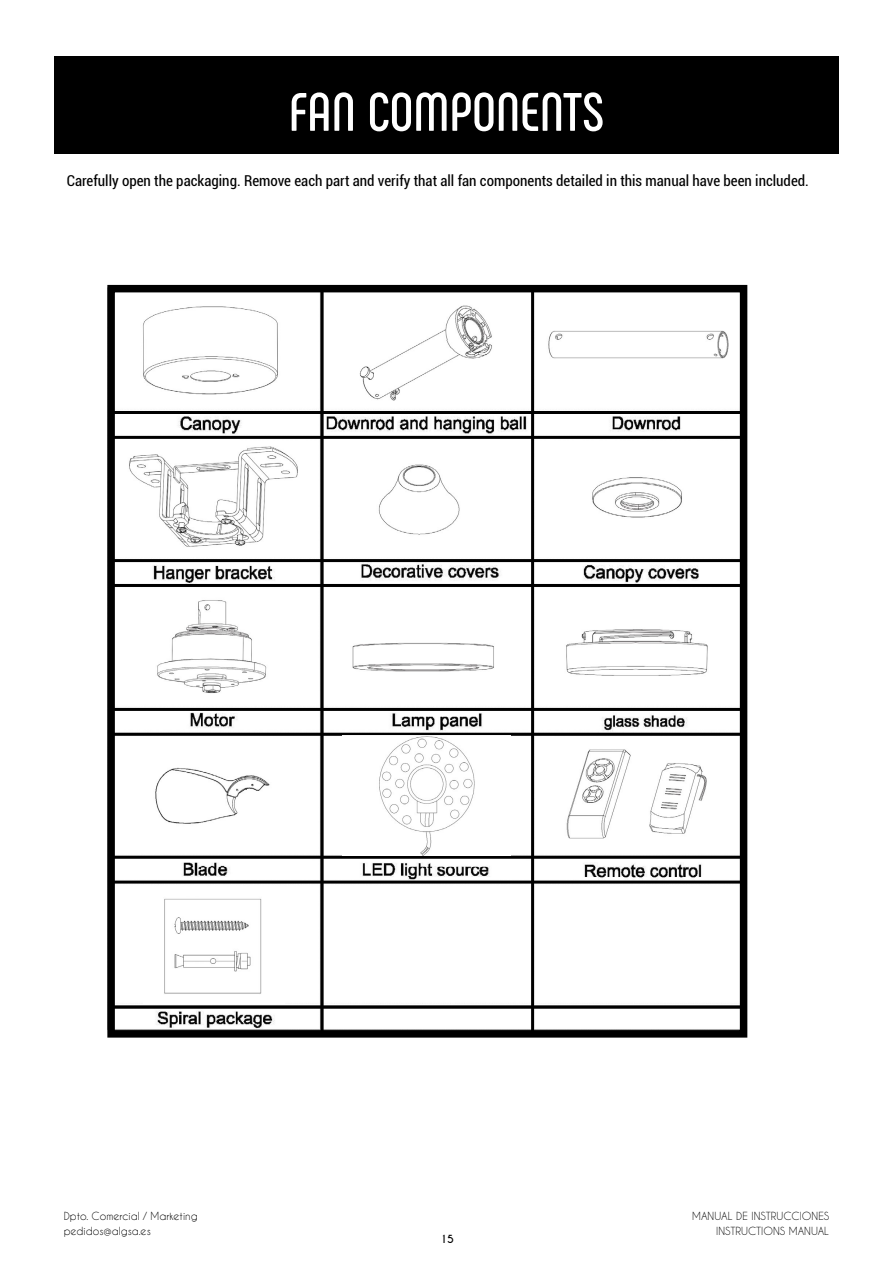
<style>
.page{position:relative;width:893px;height:1263px;background:#fff}
.page>*{position:absolute;margin:0;border:0;box-sizing:border-box;transform-origin:0 0}
.t1{font:700 54px "Phenomena";color:#fff}
.t2{font:condensed 15px "Roboto";color:#000}
.t3{font:10.5px/15px "Caviar Dreams";color:#000}
.t4{font:700 10.5px "Caviar Dreams";color:#000}
</style>
<div class="page">
<div style="left:54px;top:56px;width:785px;height:98px;background:#000"></div>
<svg style="left:107px;top:285px;width:641px;height:753px"></svg>
<div style="left:107px;top:285px;width:640px;height:752px;border:8px solid #000"></div>
<hr style="left:321px;top:289px;width:3px;height:746px;background:#000">
<hr style="left:531px;top:288px;width:3px;height:746px;background:#000">
<hr style="left:113px;top:411px;width:628px;height:3px;background:#000">
<hr style="left:113px;top:436px;width:628px;height:3px;background:#000">
<hr style="left:113px;top:559px;width:628px;height:3px;background:#000">
<hr style="left:114px;top:584px;width:628px;height:3px;background:#000">
<hr style="left:113px;top:708px;width:628px;height:3px;background:#000">
<hr style="left:114px;top:733px;width:628px;height:3px;background:#000">
<hr style="left:112px;top:856px;width:628px;height:3px;background:#000">
<hr style="left:113px;top:880px;width:628px;height:3px;background:#000">
<hr style="left:113px;top:1006px;width:628px;height:3px;background:#000">
<hr style="left:114px;top:1030px;width:628px;height:3px;background:#000">
<img style="left:130px;top:297px;width:168px;height:105px">
<img style="left:343px;top:297px;width:168px;height:105px">
<img style="left:540px;top:298px;width:196px;height:94px">
<img style="left:122px;top:442px;width:190px;height:112px">
<img style="left:333px;top:442px;width:182px;height:112px">
<img style="left:571px;top:452px;width:141px;height:91px">
<img style="left:135px;top:594px;width:158px;height:109px">
<img style="left:328px;top:594px;width:198px;height:109px">
<img style="left:542px;top:620px;width:192px;height:66px">
<img style="left:130px;top:753px;width:175px;height:87px">
<img style="left:343px;top:736px;width:168px;height:119px">
<img style="left:537px;top:739px;width:199px;height:112px">
<img style="left:143px;top:888px;width:141px;height:116px">
<h1 class="t1" style="left:289px;top:79px;width:317px">FAN COMPONENTS</h1>
<p class="t2" style="left:67px;top:171px;width:744px">Carefully open the packaging. Remove each part and verify that all fan components detailed in this manual have been included.</p>
<p class="t3" style="left:64px;top:1209px;width:135px">Dpto. Comercial / Marketing pedidos@algsa.es</p>
<p class="t3" style="left:692px;top:1209px;width:138px;text-align:right">MANUAL DE INSTRUCCIONES<br>INSTRUCTIONS MANUAL</p>
<p class="t4" style="left:440px;top:1232px;width:16px">15</p>
</div>
